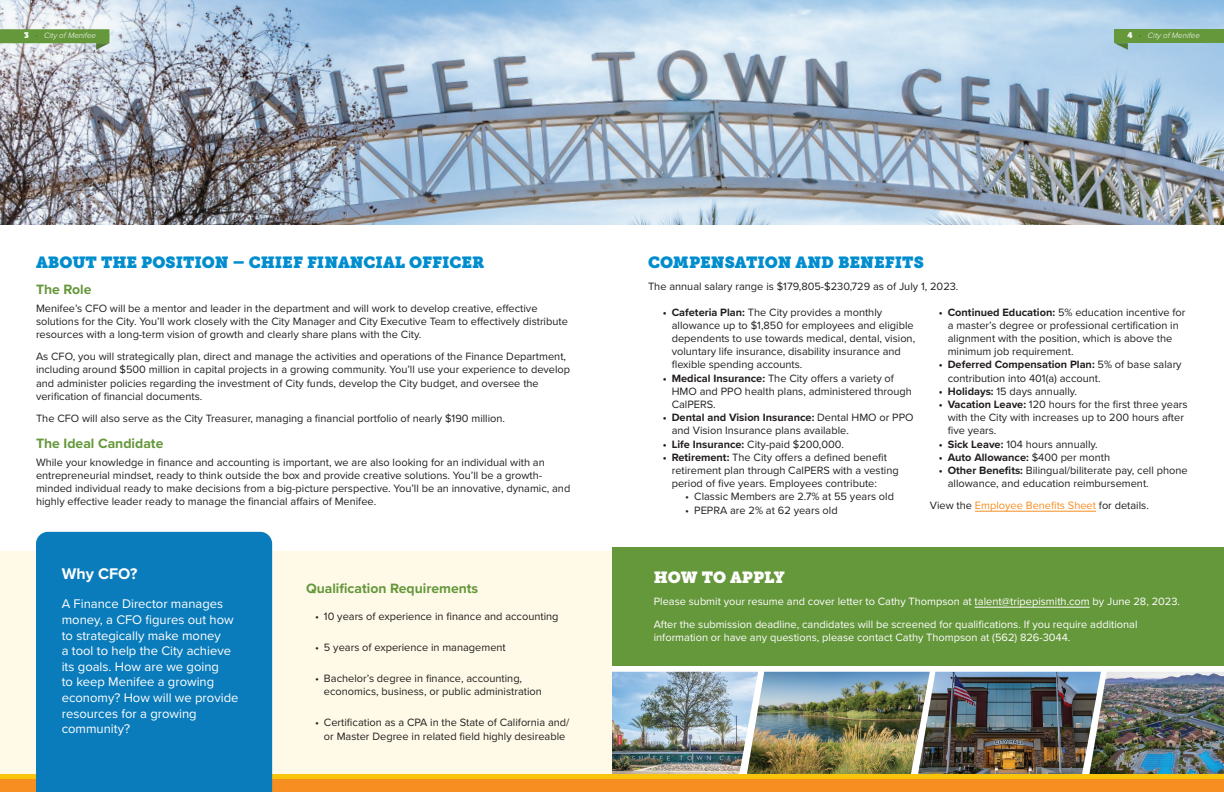
<style>
.page{position:relative;width:1224px;height:792px;background:#fff}
.page>*{position:absolute;margin:0;border:0;box-sizing:border-box;transform-origin:0 0}
.t1{font:16px "Museo Slab";color:#008dce}
.t2{font:16px "Museo Slab";color:#fff}
.t3{font:700 16px "Proxima Nova";color:#fff}
.t4{font:700 14px "Proxima Nova";color:#65973b}
.t5{font:13px/15.6px "Proxima Nova";color:#fff}
.t6{font:11px/13.2px "Proxima Nova";color:#231f20}
.t7{font:11px/22.2px "Proxima Nova";color:#fff}
.t8{font:11px "Proxima Nova";color:#f68e21}
.t9{font:700 11px "Proxima Nova";color:#231f20}
.t10{font:italic 300 8px "Proxima Nova";color:#fff}
.s1{font-family:"Museo Slab";font-weight:400;font-style:normal}
.s2{font-weight:400;font-style:normal;color:#527836}
.s3{font-weight:700}
.s4{font-weight:400}
.s5{color:#231f20}
</style>
<div class="page">
<img style="left:612px;top:672px;width:135px;height:102px">
<img style="left:747px;top:672px;width:171px;height:102px">
<img style="left:918px;top:672px;width:171px;height:102px">
<img style="left:1089px;top:672px;width:135px;height:102px">
<img style="left:0;top:0;width:1224px;height:224px">
<div style="left:1115px;top:29px;width:109px;height:14px;background:#65973b"></div>
<svg style="left:1115px;top:43px;width:13px;height:7px"></svg>
<svg style="left:0;top:29px;width:109px;height:21px;background:#89ac6f"></svg>
<div style="left:0;top:552px;width:612px;height:240px;background:#fefae7"></div>
<div style="left:0;top:774px;width:1224px;height:17px;background:#f9c40c"></div>
<div style="left:0;top:779px;width:1224px;height:13px;background:#f68e21"></div>
<div style="left:36px;top:532px;width:236px;height:260px;background:#0b7cbb"></div>
<div style="left:612px;top:547px;width:612px;height:119px;background:#65973b"></div>
<hr style="left:975px;top:511px;width:121px;height:1px;background:#f68e21">
<hr style="left:975px;top:607px;width:115px;height:1px;background:#fff">
<p class="t10" style="left:24px;top:30px;width:73px"><span class="s1">3</span> <span class="s2">•</span> City of Menifee</p>
<p class="t10" style="left:1128px;top:30px;width:74px"><span class="s1">4</span> <span class="s2">•</span> City of Menifee</p>
<h1 class="t1" style="left:36px;top:253px;width:450px">ABOUT THE POSITION – CHIEF FINANCIAL OFFICER</h1>
<p class="t4" style="left:36px;top:279px;width:57px">The Role</p>
<p class="t6" style="left:36px;top:301px;width:533px">Menifee’s CFO will be a mentor and leader in the department and will work to develop creative, effective solutions for the City. You’ll work closely with the City Manager and City Executive Team to effectively distribute resources with a long-term vision of growth and clearly share plans with the City.</p>
<p class="t6" style="left:36px;top:349px;width:536px">As CFO, you will strategically plan, direct and manage the activities and operations of the Finance Department, including around $500 million in capital projects in a growing community. You’ll use your experience to develop and administer policies regarding the investment of City funds, develop the City budget, and oversee the verification of financial documents.</p>
<p class="t6" style="left:36px;top:411px;width:471px">The CFO will also serve as the City Treasurer, managing a financial portfolio of nearly $190 million.</p>
<p class="t4" style="left:36px;top:433px;width:129px">The Ideal Candidate</p>
<p class="t6" style="left:36px;top:455px;width:536px">While your knowledge in finance and accounting is important, we are also looking for an individual with an entrepreneurial mindset, ready to think outside the box and provide creative solutions. You’ll be a growth&shy;minded individual ready to make decisions from a big-picture perspective. You’ll be an innovative, dynamic, and highly effective leader ready to manage the financial affairs of Menifee.</p>
<h1 class="t3" style="left:62px;top:562px;width:77px">Why CFO?</h1>
<p class="t5" style="left:62px;top:596px;width:178px">A Finance Director manages money, a CFO figures out how to strategically make money<br>a tool to help the City achieve its goals. How are we going<br>to keep Menifee a growing economy? How will we provide resources for a growing community?</p>
<p class="t4" style="left:306px;top:578px;width:174px">Qualification Requirements</p>
<p class="t6" style="left:315px;top:609px;width:245px">• 10 years of experience in finance and accounting</p>
<p class="t6" style="left:315px;top:640px;width:192px">• 5 years of experience in management</p>
<p class="t6" style="left:324px;top:671px;width:219px;text-indent:-9px">• Bachelor’s degree in finance, accounting, economics, business, or public administration</p>
<p class="t6" style="left:315px;top:716px;width:256px;text-align:center">• Certification as a CPA in the State of California and/ or Master Degree in related field highly desireable</p>
<h1 class="t1" style="left:648px;top:253px;width:277px">COMPENSATION AND BENEFITS</h1>
<p class="t6" style="left:648px;top:280px;width:312px">The annual salary range is $179,805-$230,729 as of July 1, 2023.</p>
<p class="t6" style="left:672px;top:305px;width:245px;text-indent:-9px"><span class="s3">• Cafeteria Plan:</span> The City provides a monthly allowance up to $1,850 for employees and eligible dependents to use towards medical, dental, vision, voluntary life insurance, disability insurance and flexible spending accounts.</p>
<p class="t6" style="left:672px;top:371px;width:242px;text-indent:-9px"><span class="s3">• Medical Insurance:</span> The City offers a variety of<br>HMO and PPO health plans, administered through<br>CalPERS.</p>
<p class="t6" style="left:672px;top:411px;width:243px;text-indent:-9px"><span class="s3">• Dental and Vision Insurance:</span> Dental HMO or PPO and Vision Insurance plans available.</p>
<p class="t6" style="left:663px;top:437px;width:183px"><span class="s3">• Life Insurance:</span> City-paid $200,000.</p>
<p class="t6" style="left:672px;top:450px;width:229px;text-indent:-9px"><span class="s3">• Retirement:</span> The City offers a defined benefit retirement plan through CalPERS with a vesting period of five years. Employees contribute:</p>
<p class="t6" style="left:685px;top:490px;width:210px">• Classic Members are 2.7% at 55 years old</p>
<p class="t6" style="left:685px;top:503px;width:154px">• PEPRA are 2% at 62 years old</p>
<p class="t6" style="left:948px;top:305px;width:239px;text-indent:-9px"><span class="s3">• Continued Education:</span> 5% education incentive for a master’s degree or professional certification in alignment with the position, which is above the minimum job requirement.</p>
<p class="t6" style="left:948px;top:358px;width:235px;text-indent:-9px"><span class="s3">• Deferred Compensation Plan:</span> 5% of base salary contribution into 401(a) account.</p>
<p class="t6" style="left:939px;top:384px;width:140px"><span class="s3">• Holidays:</span> 15 days annually.</p>
<p class="t6" style="left:948px;top:397px;width:241px;text-indent:-9px"><span class="s3">• Vacation Leave:</span> 120 hours for the first three years with the City with increases up to 200 hours after five years.</p>
<p class="t6" style="left:939px;top:437px;width:161px"><span class="s3">• Sick Leave:</span> 104 hours annually.</p>
<p class="t9" style="left:939px;top:449px;width:173px">• Auto Allowance: <span class="s4">$400 per month</span></p>
<p class="t6" style="left:948px;top:463px;width:241px;text-indent:-9px"><span class="s3">• Other Benefits:</span> Bilingual/biliterate pay, cell phone allowance, and education reimbursement.</p>
<p class="t8" style="left:930px;top:498px;width:221px"><span class="s5">View the</span> Employee Benefits Sheet <span class="s5">for details.</span></p>
<h1 class="t2" style="left:654px;top:568px;width:133px">HOW TO APPLY</h1>
<p class="t7" style="left:654px;top:590px;width:528px">Please submit your resume and cover letter to Cathy Thompson at talent@tripepismith.com by June 28, 2023.<br>After the submission deadline, candidates will be screened for qualifications. If you require additional</p>
<p class="t7" style="left:654px;top:626px;width:418px">information or have any questions, please contact Cathy Thompson at (562) 826-3044.</p>
</div>
